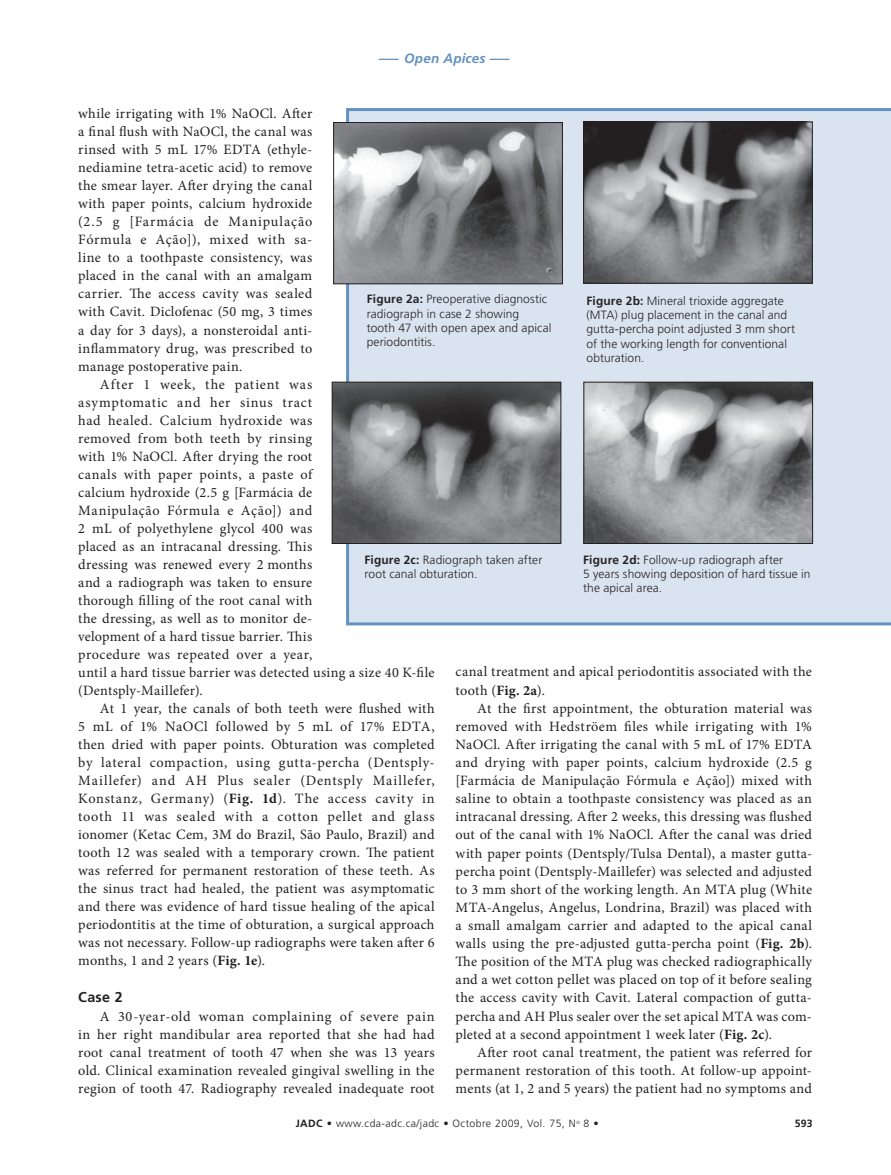
<style>
.page{position:relative;width:891px;height:1175px;background:#fff}
.page>*{position:absolute;margin:0;border:0;box-sizing:border-box;transform-origin:0 0}
.t1{font:14.25px/18px "Minion Pro";letter-spacing:.02em;color:#231f20;text-align:justify}
.t2{font:700 14.25px "Frutiger LT Std";color:#231f20}
.t3{font:italic 700 13.5px "Frutiger LT Std";letter-spacing:.015em;color:#6392c1}
.t4{font:300 12px/14.4px "Frutiger LT Std";letter-spacing:.01em;color:#262324}
.t5{font:300 10.5px "Frutiger LT Std";letter-spacing:.04em;color:#231f20}
.t6{font:700 10.5px "Frutiger LT Std";color:#231f20}
.s1{font-weight:700}
</style>
<div class="page">
<div style="left:346px;top:108px;width:545px;height:517px;background:#dae3f0"></div>
<img style="left:335px;top:124px;width:226px;height:158px">
<div style="left:333px;top:122px;width:230px;height:162px;border:1px solid #231f20"></div>
<img style="left:585px;top:124px;width:226px;height:158px">
<div style="left:583px;top:122px;width:230px;height:162px;border:1px solid #231f20"></div>
<img style="left:334px;top:384px;width:225px;height:158px">
<div style="left:332px;top:382px;width:229px;height:162px;border:1px solid #231f20"></div>
<img style="left:585px;top:384px;width:226px;height:158px">
<div style="left:583px;top:382px;width:230px;height:162px;border:1px solid #231f20"></div>
<p class="t3" style="left:379px;top:50px;width:132px">––– Open Apices –––</p>
<p class="t1" style="left:78px;top:105px;width:236px">while irrigating with 1% NaOCl. After a final flush with NaOCl, the canal was rinsed with 5 mL 17% EDTA (ethyle&shy;nediamine tetra-acetic acid) to remove the smear layer. After drying the canal with paper points, calcium hydroxide (2.5 g [Farmácia de Manipulação Fórmula e Ação]), mixed with sa&shy;line to a toothpaste consistency, was placed in the canal with an amalgam carrier. The access cavity was sealed with Cavit. Diclofenac (50 mg, 3 times a day for 3 days), a nonsteroidal anti&shy;inflammatory drug, was prescribed to manage postoperative pain.</p>
<p class="t1" style="left:78px;top:375px;width:358px;text-align:left;text-indent:22px">After 1 week, the patient was<br>asymptomatic and her sinus tract<br>had healed. Calcium hydroxide was<br>removed from both teeth by rinsing<br>with 1% NaOCl. After drying the root<br>canals with paper points, a paste of<br>calcium hydroxide (2.5 g [Farmácia de<br>Manipulação Fórmula e Ação]) and<br>2 mL of polyethylene glycol 400 was<br>placed as an intra-canal dressing. This<br>dressing was renewed every 2 months<br>and a radiograph was taken to ensure<br>thorough filling of the root canal with<br>the dressing, as well as to monitor de-<br>velopment of a hard tissue barrier. This<br>procedure was repeated over a year,<br>until a hard tissue barrier was detected using a size 40 K-file (Dentsply-Maillefer).</p>
<p class="t1" style="left:78px;top:699px;width:358px;text-indent:22px">At 1 year, the canals of both teeth were flushed with 5 mL of 1% NaOCl followed by 5 mL of 17% EDTA, then dried with paper points. Obturation was completed by lateral compaction, using gutta-percha (Dentsply-Maillefer) and AH Plus sealer (Dentsply Maillefer, Konstanz, Germany) (<span class="s1">Fig. 1d</span>). The access cavity in tooth 11 was sealed with a cotton pellet and glass ionomer (Ketac Cem, 3M do Brazil, São Paulo, Brazil) and tooth 12 was sealed with a temporary crown. The patient was referred for permanent restoration of these teeth. As the sinus tract had healed, the patient was asymptomatic and there was evidence of hard tissue healing of the apical periodontitis at the time of obturation, a surgical approach was not necessary. Follow-up radiographs were taken after 6 months, 1 and 2 years (<span class="s1">Fig. 1e</span>).</p>
<p class="t2" style="left:78px;top:988px;width:46px">Case 2</p>
<p class="t1" style="left:78px;top:1007px;width:358px;text-indent:22px">A 30-year-old woman complaining of severe pain in her right mandibular area reported that she had had root canal treatment of tooth 47 when she was 13 years old. Clinical examination revealed gingival swelling in the region of tooth 47. Radiography revealed inadequate root</p>
<p class="t4" style="left:367px;top:292px;width:186px"><span class="s1">Figure 2a:</span> Preoperative diagnostic radiograph in case 2 showing<br>tooth 47 with open apex and apical periodontitis.</p>
<p class="t4" style="left:586px;top:293px;width:210px"><span class="s1">Figure 2b:</span> Mineral trioxide aggregate (MTA) plug placement in the canal and gutta-percha point adjusted 3 mm short of the working length for conventional obturation.</p>
<p class="t4" style="left:364px;top:552px;width:179px"><span class="s1">Figure 2c:</span> Radiograph taken after root canal obturation.</p>
<p class="t4" style="left:583px;top:552px;width:229px"><span class="s1">Figure 2d:</span> Follow-up radiograph after<br>5 years showing deposition of hard tissue in the apical area.</p>
<p class="t1" style="left:456px;top:663px;width:358px">canal treatment and apical periodontitis associated with the tooth (<span class="s1">Fig. 2a</span>).</p>
<p class="t1" style="left:456px;top:699px;width:358px;text-indent:22px">At the first appointment, the obturation material was removed with Hedströem files while irrigating with 1% NaOCl. After irrigating the canal with 5 mL of 17% EDTA and drying with paper points, calcium hydroxide (2.5 g [Farmácia de Manipulação Fórmula e Ação]) mixed with saline to obtain a toothpaste consistency was placed as an intracanal dressing. After 2 weeks, this dressing was flushed out of the canal with 1% NaOCl. After the canal was dried with paper points (Dentsply/Tulsa Dental), a master gutta&shy;percha point (Dentsply-Maillefer) was selected and adjusted to 3 mm short of the working length. An MTA plug (White MTA-Angelus, Angelus, Londrina, Brazil) was placed with a small amalgam carrier and adapted to the apical canal walls using the pre-adjusted gutta-percha point (<span class="s1">Fig. 2b</span>).<br>The position of the MTA plug was checked radiographically and a wet cotton pellet was placed on top of it before sealing the access cavity with Cavit. Lateral compaction of gutta&shy;percha and AH Plus sealer over the set apical MTA was com&shy;pleted at a second appointment 1 week later (<span class="s1">Fig. 2c</span>).</p>
<p class="t1" style="left:456px;top:1043px;width:358px;text-indent:22px">After root canal treatment, the patient was referred for permanent restoration of this tooth. At follow-up appoint&shy;ments (at 1, 2 and 5 years) the patient had no symptoms and</p>
<p class="t5" style="left:296px;top:1117px;width:304px"><span class="s1">JADC •</span> www.cda-adc.ca/jadc • Octobre 2009, Vol. 75, N<sup>o</sup> 8 •</p>
<p class="t6" style="left:795px;top:1117px;width:19px">593</p>
</div>
